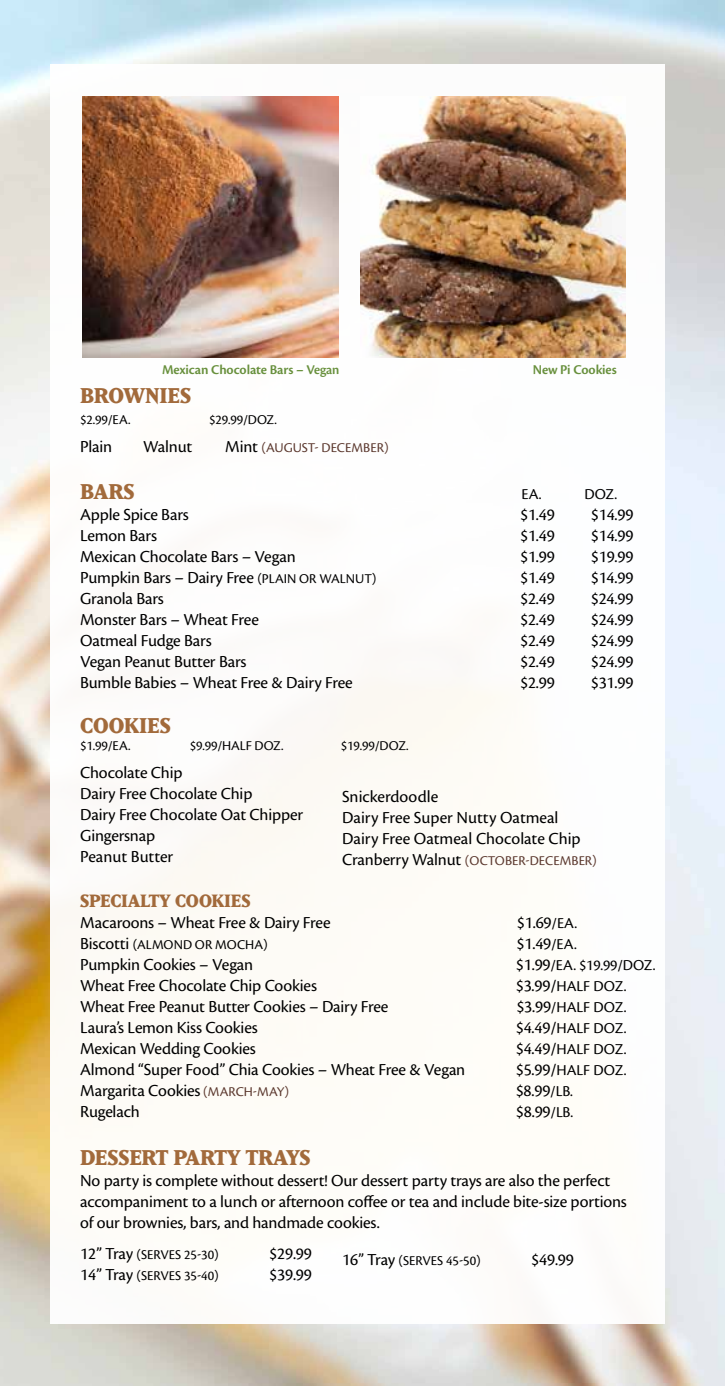
<style>
.page{position:relative;width:725px;height:1386px;background:#fff}
.page>*{position:absolute;margin:0;border:0;box-sizing:border-box;transform-origin:0 0}
.t1{font:800 21px "Matrix IIOT";letter-spacing:-.01em;color:#a26a3b}
.t2{font:17.5px/21px "Cronos Pro";letter-spacing:-.01em;color:#000}
.t3{font:800 17.5px "Matrix IIOT";letter-spacing:-.01em;color:#a26a3b}
.t4{font:15.75px "Cronos Pro";color:#000}
.t5{font:14px "Cronos Pro";letter-spacing:-.005em;color:#000}
.t6{font:14px "Cronos Pro";color:#5c392f}
.t7{font:600 14px "Cronos Pro";letter-spacing:-.01em;color:#68903d}
.s1{font-family:"Cronos Pro Semibold Disp";font-weight:400}
.s2{font-size:14px}
.s3{font-size:15.75px}
.s4{font-size:17.5px}
.s5{font-size:14px;color:#5c392f}
.s6{font-size:17.5px;color:#000}
</style>
<div class="page">
<img style="left:0;top:0;width:724px;height:1386px">
<div style="left:50px;top:64px;width:615px;height:1260px;background:#fff"></div>
<img style="left:82px;top:96px;width:256px;height:262px">
<img style="left:361px;top:96px;width:264px;height:262px">
<p class="t7" style="left:162px;top:362px;width:179px">Mexican Chocolate Bars – <span class="s1">Vegan</span></p>
<p class="t7" style="left:532px;top:362px;width:85px">New Pi Cookies</p>
<p class="t1" style="left:80px;top:383px;width:113px">BROWNIES</p>
<p class="t5" style="left:80px;top:412px;width:52px">$2.99/EA.</p>
<p class="t5" style="left:209px;top:412px;width:69px">$29.99/DOZ.</p>
<p class="t2" style="left:80px;top:436px;width:33px">Plain</p>
<p class="t2" style="left:143px;top:436px;width:51px">Walnut</p>
<p class="t1" style="left:80px;top:478px;width:56px">BARS</p>
<p class="t4" style="left:521px;top:485px;width:22px">EA.</p>
<p class="t4" style="left:584px;top:485px;width:34px">DOZ.</p>
<p class="t2" style="left:80px;top:504px;width:110px">Apple Spice Bars</p>
<p class="t2" style="left:520px;top:504px;width:36px">$1.49</p>
<p class="t2" style="left:590px;top:504px;width:44px">$14.99</p>
<p class="t2" style="left:80px;top:525px;width:78px">Lemon Bars</p>
<p class="t2" style="left:520px;top:525px;width:36px">$1.49</p>
<p class="t2" style="left:590px;top:525px;width:44px">$14.99</p>
<p class="t2" style="left:80px;top:546px;width:217px">Mexican Chocolate Bars – Vegan</p>
<p class="t2" style="left:520px;top:546px;width:36px">$1.99</p>
<p class="t2" style="left:590px;top:546px;width:44px">$19.99</p>
<p class="t2" style="left:80px;top:567px;width:298px">Pumpkin Bars – Dairy Free <span class="s2">(PLAIN OR WALNUT)</span></p>
<p class="t2" style="left:520px;top:567px;width:36px">$1.49</p>
<p class="t2" style="left:590px;top:567px;width:44px">$14.99</p>
<p class="t2" style="left:80px;top:588px;width:85px">Granola Bars</p>
<p class="t2" style="left:520px;top:588px;width:36px">$2.49</p>
<p class="t2" style="left:590px;top:588px;width:44px">$24.99</p>
<p class="t2" style="left:80px;top:609px;width:180px">Monster Bars – Wheat Free</p>
<p class="t2" style="left:520px;top:609px;width:36px">$2.49</p>
<p class="t2" style="left:590px;top:609px;width:44px">$24.99</p>
<p class="t2" style="left:80px;top:630px;width:133px">Oatmeal Fudge Bars</p>
<p class="t2" style="left:520px;top:630px;width:36px">$2.49</p>
<p class="t2" style="left:590px;top:630px;width:44px">$24.99</p>
<p class="t2" style="left:80px;top:651px;width:168px">Vegan Peanut Butter Bars</p>
<p class="t2" style="left:520px;top:651px;width:36px">$2.49</p>
<p class="t2" style="left:590px;top:651px;width:44px">$24.99</p>
<p class="t2" style="left:80px;top:672px;width:274px">Bumble Babies – Wheat Free &amp; Dairy Free</p>
<p class="t2" style="left:520px;top:672px;width:36px">$2.99</p>
<p class="t2" style="left:590px;top:672px;width:44px">$31.99</p>
<p class="t1" style="left:80px;top:713px;width:92px">COOKIES</p>
<p class="t5" style="left:80px;top:737px;width:52px">$1.99/EA.</p>
<p class="t5" style="left:190px;top:737px;width:95px">$9.99/HALF DOZ.</p>
<p class="t5" style="left:341px;top:737px;width:69px">$19.99/DOZ.</p>
<p class="t2" style="left:80px;top:762px;width:224px">Chocolate Chip<br>Dairy Free Chocolate Chip<br>Dairy Free Chocolate Oat Chipper<br>Gingersnap<br>Peanut Butter</p>
<p class="t3" style="left:80px;top:891px;width:172px">SPECIALTY COOKIES</p>
<p class="t2" style="left:80px;top:912px;width:252px">Macaroons – Wheat Free &amp; Dairy Free</p>
<p class="t2" style="left:517px;top:912px;width:62px">$1.69<span class="s3">/EA.</span></p>
<p class="t5" style="left:80px;top:937px;width:189px"><span class="s4">Biscotti</span> (ALMOND OR MOCHA)</p>
<p class="t2" style="left:516px;top:933px;width:62px">$1.49<span class="s3">/EA.</span></p>
<p class="t2" style="left:80px;top:954px;width:175px">Pumpkin Cookies – Vegan</p>
<p class="t4" style="left:516px;top:956px;width:141px"><span class="s4">$1.99</span>/EA. $19.99/DOZ.</p>
<p class="t2" style="left:80px;top:975px;width:238px">Wheat Free Chocolate Chip Cookies</p>
<p class="t4" style="left:515px;top:977px;width:112px"><span class="s4">$3.99/</span>HALF DOZ.</p>
<p class="t2" style="left:80px;top:996px;width:310px">Wheat Free Peanut Butter Cookies – Dairy Free</p>
<p class="t4" style="left:516px;top:998px;width:112px"><span class="s4">$3.99</span>/HALF DOZ.</p>
<p class="t2" style="left:80px;top:1017px;width:179px">Laura’s Lemon Kiss Cookies</p>
<p class="t4" style="left:515px;top:1019px;width:112px"><span class="s4">$4.49/</span>HALF DOZ.</p>
<p class="t2" style="left:80px;top:1038px;width:177px">Mexican Wedding Cookies</p>
<p class="t4" style="left:515px;top:1040px;width:112px"><span class="s4">$4.49/</span>HALF DOZ.</p>
<p class="t2" style="left:80px;top:1059px;width:386px">Almond “Super Food” Chia Cookies – Wheat Free &amp; Vegan</p>
<p class="t4" style="left:515px;top:1061px;width:112px"><span class="s4">$5.99/</span>HALF DOZ.</p>
<p class="t2" style="left:80px;top:1080px;width:210px">Margarita Cookies <span class="s5">(MARCH-MAY)</span></p>
<p class="t2" style="left:515px;top:1080px;width:59px">$8.99<span class="s3">/LB.</span></p>
<p class="t2" style="left:80px;top:1101px;width:61px">Rugelach</p>
<p class="t2" style="left:516px;top:1101px;width:59px">$8.99<span class="s3">/LB.</span></p>
<p class="t1" style="left:80px;top:1144px;width:232px">DESSERT PARTY TRAYS</p>
<p class="t2" style="left:80px;top:1170px;width:548px">No party is complete without dessert! Our dessert party trays are also the perfect accompaniment to a lunch or afternoon coffee or tea and include bite-size portions of our brownies, bars, and handmade cookies.</p>
<p class="t5" style="left:80px;top:1247px;width:140px"><span class="s4">12” Tray</span> (SERVES 25-30)</p>
<p class="t2" style="left:269px;top:1243px;width:44px">$29.99</p>
<p class="t5" style="left:80px;top:1268px;width:140px"><span class="s4">14” Tray</span> (SERVES 35-40)</p>
<p class="t2" style="left:269px;top:1264px;width:44px">$39.99</p>
<p class="t6" style="left:225px;top:440px;width:165px"><span class="s6">Mint</span> (AUGUST- DECEMBER)</p>
<p class="t2" style="left:342px;top:787px;width:240px">Snickerdoodle<br>Dairy Free Super Nutty Oatmeal<br>Dairy Free Oatmeal Chocolate Chip</p>
<p class="t6" style="left:342px;top:853px;width:256px"><span class="s6">Cranberry Walnut</span> (OCTOBER-DECEMBER)</p>
<p class="t5" style="left:342px;top:1253px;width:140px"><span class="s4">16” Tray</span> (SERVES 45-50)</p>
<p class="t2" style="left:531px;top:1249px;width:44px">$49.99</p>
</div>
